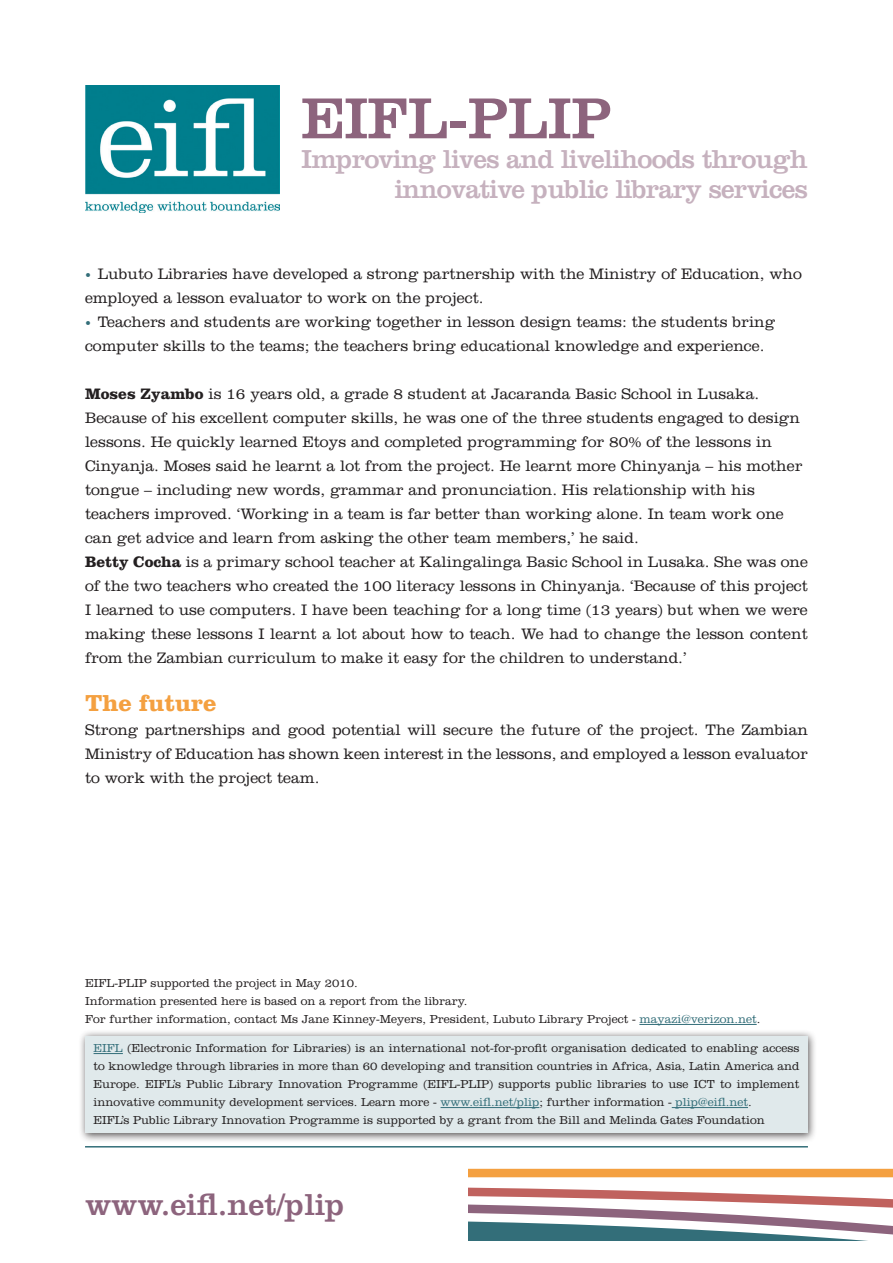
<style>
.page{position:relative;width:893px;height:1263px;background:#fff}
.page>*{position:absolute;margin:0;border:0;box-sizing:border-box;transform-origin:0 0}
.t1{font:60px "Clarendon LT Std";color:#8d647d}
.t2{font:31.5px "Clarendon LT Std";color:#8d647d}
.t3{font:27px/30px "Clarendon LT Std";letter-spacing:-.03em;color:#c6b1be;text-align:right}
.Bullets{font:700 24px "Clarendon LT Std";color:#f4a040}
.Bullets-2{font:300 15.75px/24px "Clarendon LT Std";color:#231f20}
.Box_Text{font:300 12px/18px "Clarendon LT Std";color:#231f20;text-align:justify}
.s1{font-weight:700;font-size:12px;color:#336e79}
.s2{font-weight:700}
.s3{color:#336e79}
</style>
<div class="page">
<hr style="left:85px;top:1146px;width:723px;height:1px;background:#336e79">
<hr style="left:639px;top:1024px;width:118px;height:1px;background:#336e79">
<div style="left:78px;top:1029px;width:739px;height:114px;background:#231f20;opacity:.75"></div>
<div style="left:85px;top:1036px;width:723px;height:97px;background:#e0e9eb"></div>
<svg style="left:94px;top:1053px;width:29px;height:1px"></svg>
<hr style="left:441px;top:1107px;width:98px;height:1px;background:#336e79">
<hr style="left:672px;top:1107px;width:76px;height:1px;background:#336e79">
<svg style="left:468px;top:1169px;width:425px;height:51px"></svg>
<svg style="left:468px;top:1220px;width:425px;height:21px"></svg>
<img style="left:85px;top:85px;width:194px;height:128px">
<h1 class="t1" style="left:301px;top:83px;width:312px">EIFL-PLIP</h1>
<h3 class="t3" style="left:302px;top:144px;width:508px">Improving lives and livelihoods through innovative public library services</h3>
<p class="Bullets-2" style="left:85px;top:262px;width:718px"><span class="s1">•</span> Lubuto Libraries have developed a strong partnership with the Ministry of Education, who employed a lesson evaluator to work on the project.</p>
<p class="Bullets-2" style="left:85px;top:310px;width:692px"><span class="s1">•</span> Teachers and students are working together in lesson design teams: the students bring computer skills to the teams; the teachers bring educational knowledge and experience.</p>
<p class="Bullets-2" style="left:85px;top:382px;width:719px"><span class="s2">Moses Zyambo</span> is 16 years old, a grade 8 student at Jacaranda Basic School in Lusaka.<br>Because of his excellent computer skills, he was one of the three students engaged to design lessons. He quickly learned Etoys and completed programming for 80% of the lessons in Cinyanja. Moses said he learnt a lot from the project. He learnt more Chinyanja – his mother tongue – including new words, grammar and pronunciation. His relationship with his teachers improved. ‘Working in a team is far better than working alone. In team work one can get advice and learn from asking the other team members,’ he said.</p>
<p class="Bullets-2" style="left:85px;top:550px;width:724px;text-align:justify"><span class="s2">Betty Cocha</span> is a primary school teacher at Kalingalinga Basic School in Lusaka. She was one of the two teachers who created the 100 literacy lessons in Chinyanja. ‘Because of this project I learned to use computers. I have been teaching for a long time (13 years) but when we were making these lessons I learnt a lot about how to teach. We had to change the lesson content from the Zambian curriculum to make it easy for the children to understand.’</p>
<p class="Bullets" style="left:85px;top:689px;width:133px">The future</p>
<p class="Bullets-2" style="left:85px;top:718px;width:724px;text-align:justify">Strong partnerships and good potential will secure the future of the project. The Zambian Ministry of Education has shown keen interest in the lessons, and employed a lesson evaluator to work with the project team.</p>
<p class="Box_Text" style="left:85px;top:974px;width:274px">EIFL-PLIP supported the project in May 2010.</p>
<p class="Box_Text" style="left:85px;top:992px;width:384px">Information presented here is based on a report from the library.</p>
<p class="Box_Text" style="left:85px;top:1010px;width:677px">For further information, contact Ms Jane Kinney-Meyers, President, Lubuto Library Project - <span class="s3">mayazi@verizon.net</span>.</p>
<p class="Box_Text" style="left:94px;top:1039px;width:707px"><span class="s3">EIFL</span> (Electronic Information for Libraries) is an international not-for-profit organisation dedicated to enabling access to knowledge through libraries in more than 60 developing and transition countries in Africa, Asia, Latin America and Europe. EIFL’s Public Library Innovation Programme (EIFL-PLIP) supports public libraries to use ICT to implement innovative community development services. Learn more - <span class="s3">www.eifl.net/plip</span>; further information - <span class="s3">plip@eifl.net</span>.</p>
<p class="Box_Text" style="left:94px;top:1111px;width:673px">EIFL’s Public Library Innovation Programme is supported by a grant from the Bill and Melinda Gates Foundation</p>
<h2 class="t2" style="left:85px;top:1186px;width:261px">www.eifl.net/plip</h2>
</div>
